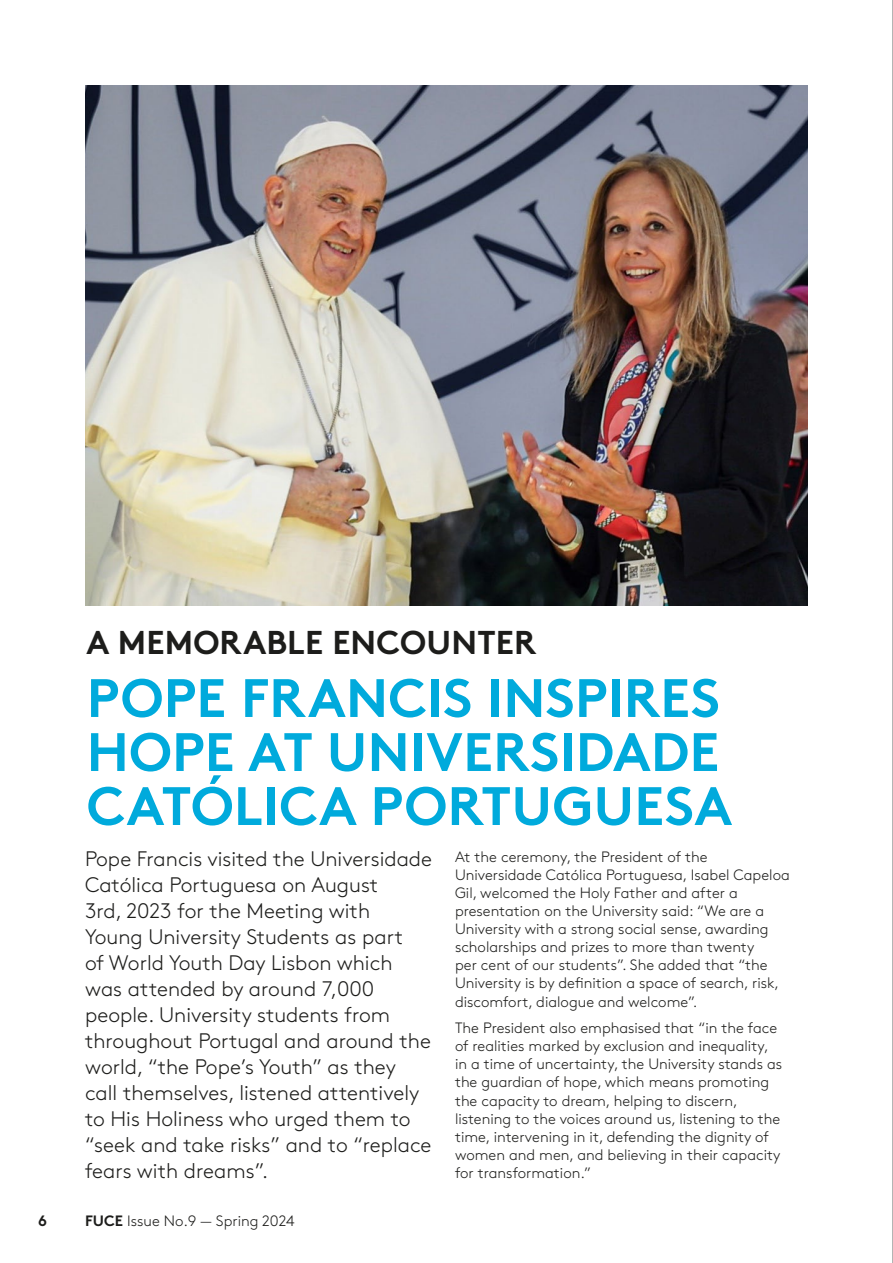
<style>
.page{position:relative;width:893px;height:1263px;background:#fff}
.page>*{position:absolute;margin:0;border:0;box-sizing:border-box;transform-origin:0 0}
.t1{font:700 54px/54px "Brown";letter-spacing:.005em;color:#00aadc}
.NIB_-_Title{font:700 33px "Brown";letter-spacing:.005em;color:#1d1d1b}
.First_Para{font:300 21px/26px "Brown";color:#1d1d1b}
.t2{font:300 15px/18.1px "Brown";color:#1d1d1b}
.t3{font:700 15px "Brown";color:#1d1d1b}
.s1{font-weight:700}
</style>
<div class="page">
<img style="left:85px;top:85px;width:723px;height:520px">
<hr style="left:892px;top:0;width:1px;height:1263px;background:#9d9d9c">
<p class="NIB_-_Title" style="left:87px;top:616px;width:451px">A MEMORABLE ENCOUNTER</p>
<p class="t1" style="left:87px;top:665px;width:647px">POPE FRANCIS INSPIRES<br>HOPE AT UNIVERSIDADE<br>CATÓLICA PORTUGUESA</p>
<p class="t2" style="left:455px;top:846px;width:336px">At the ceremony, the President of the Universidade Católica Portuguesa, Isabel Capeloa Gil, welcomed the Holy Father and after a presentation on the University said: “We are a University with a strong social sense, awarding scholarships and prizes to more than twenty<br>per cent of our students”. She added that “the University is by definition a space of search, risk, discomfort, dialogue and welcome”.</p>
<p class="t2" style="left:455px;top:1018px;width:329px">The President also emphasised that “in the face of realities marked by exclusion and inequality, in a time of uncertainty, the University stands as the guardian of hope, which means promoting the capacity to dream, helping to discern, listening to the voices around us, listening to the time, intervening in it, defending the dignity of women and men, and believing in their capacity for transformation.”</p>
<p class="First_Para" style="left:85px;top:844px;width:348px">Pope Francis visited the Universidade<br>Católica Portuguesa on August<br>3rd, 2023 for the Meeting with<br>Young University Students as part<br>of World Youth Day Lisbon which was attended by around 7,000 people. University students from throughout Portugal and around the world, “the Pope’s Youth” as they call themselves, listened attentively to His Holiness who urged them to “seek and take risks” and to “replace fears with dreams”.</p>
<p class="t3" style="left:38px;top:1208px;width:10px">6</p>
<p class="t2" style="left:85px;top:1211px;width:211px"><span class="s1">FUCE</span> Issue No.9 — Spring 2024</p>
</div>
